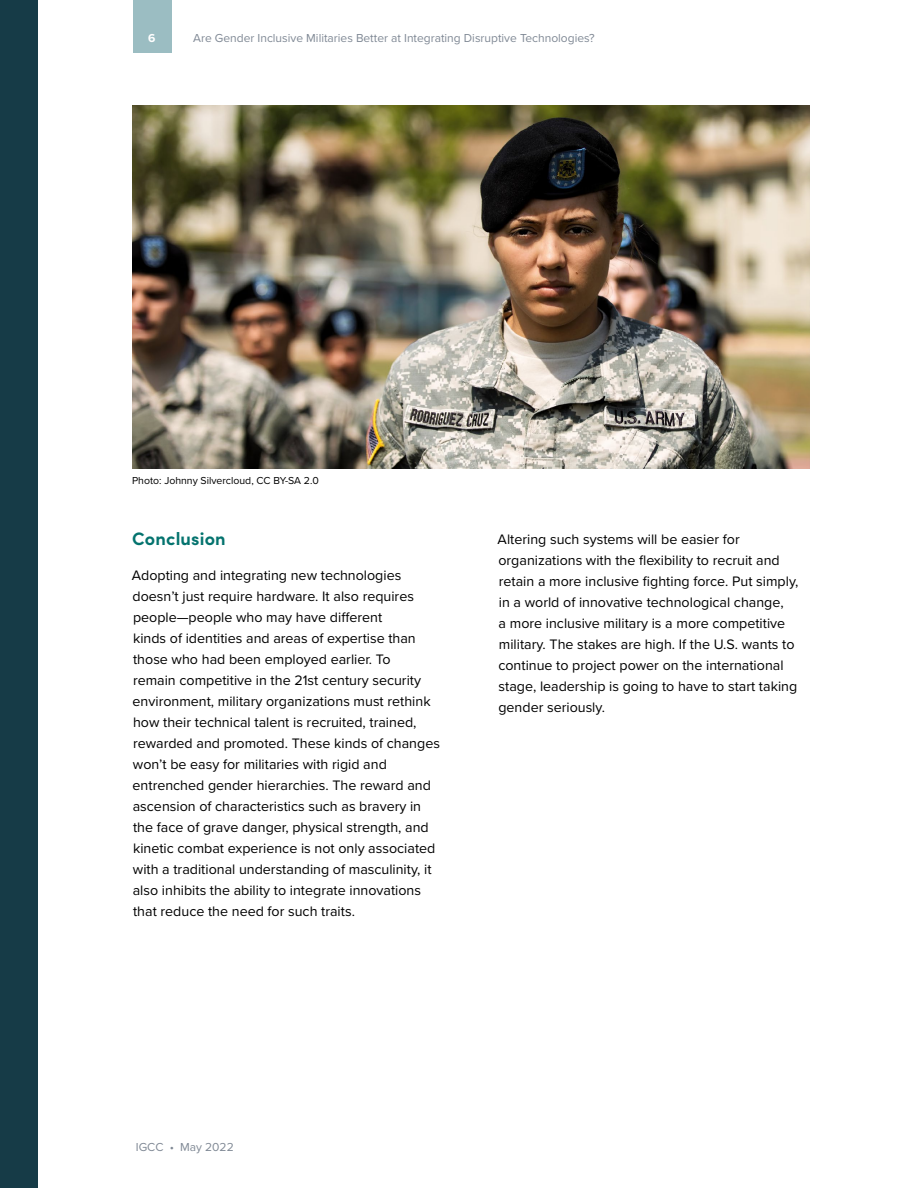
<style>
.page{position:relative;width:918px;height:1188px;background:#fff}
.page>*{position:absolute;margin:0;border:0;box-sizing:border-box;transform-origin:0 0}
.t1{font:700 18px "Sofia Pro";letter-spacing:.01em;color:#04736e}
.t2{font:14.25px/21px "Proxima Nova";color:#000}
.t3{font:12px "Proxima Nova";color:#808995}
.t4{font:700 12px "Proxima Nova";color:#fff}
.t5{font:10.5px "Proxima Nova";color:#000}
</style>
<div class="page">
<div style="left:133px;top:0;width:38px;height:53px;background:#9bbdc2"></div>
<div style="left:0;top:0;width:38px;height:1188px;background:#163b47"></div>
<img style="left:132px;top:106px;width:677px;height:363px">
<p class="t4" style="left:148px;top:29px;width:9px">6</p>
<p class="t3" style="left:193px;top:29px;width:403px">Are Gender Inclusive Militaries Better at Integrating Disruptive Technologies?</p>
<p class="t5" style="left:132px;top:473px;width:188px">Photo: Johnny Silvercloud, CC BY-SA 2.0</p>
<p class="t1" style="left:132px;top:525px;width:95px">Conclusion</p>
<p class="t2" style="left:132px;top:564px;width:310px">Adopting and integrating new technologies doesn’t just require hardware. It also requires people—people who may have different<br>kinds of identities and areas of expertise than those who had been employed earlier. To<br>remain competitive in the 21st century security environment, military organizations must rethink how their technical talent is recruited, trained, rewarded and promoted. These kinds of changes won’t be easy for militaries with rigid and entrenched gender hierarchies. The reward and ascension of characteristics such as bravery in the face of grave danger, physical strength, and kinetic combat experience is not only associated with a traditional understanding of masculinity, it also inhibits the ability to integrate innovations that reduce the need for such traits.</p>
<p class="t2" style="left:498px;top:528px;width:302px">Altering such systems will be easier for organizations with the flexibility to recruit and retain a more inclusive fighting force. Put simply, in a world of innovative technological change,<br>a more inclusive military is a more competitive military. The stakes are high. If the U.S. wants to continue to project power on the international stage, leadership is going to have to start taking gender seriously.</p>
<p class="t3" style="left:136px;top:1139px;width:99px">IGCC • May 2022</p>
</div>
